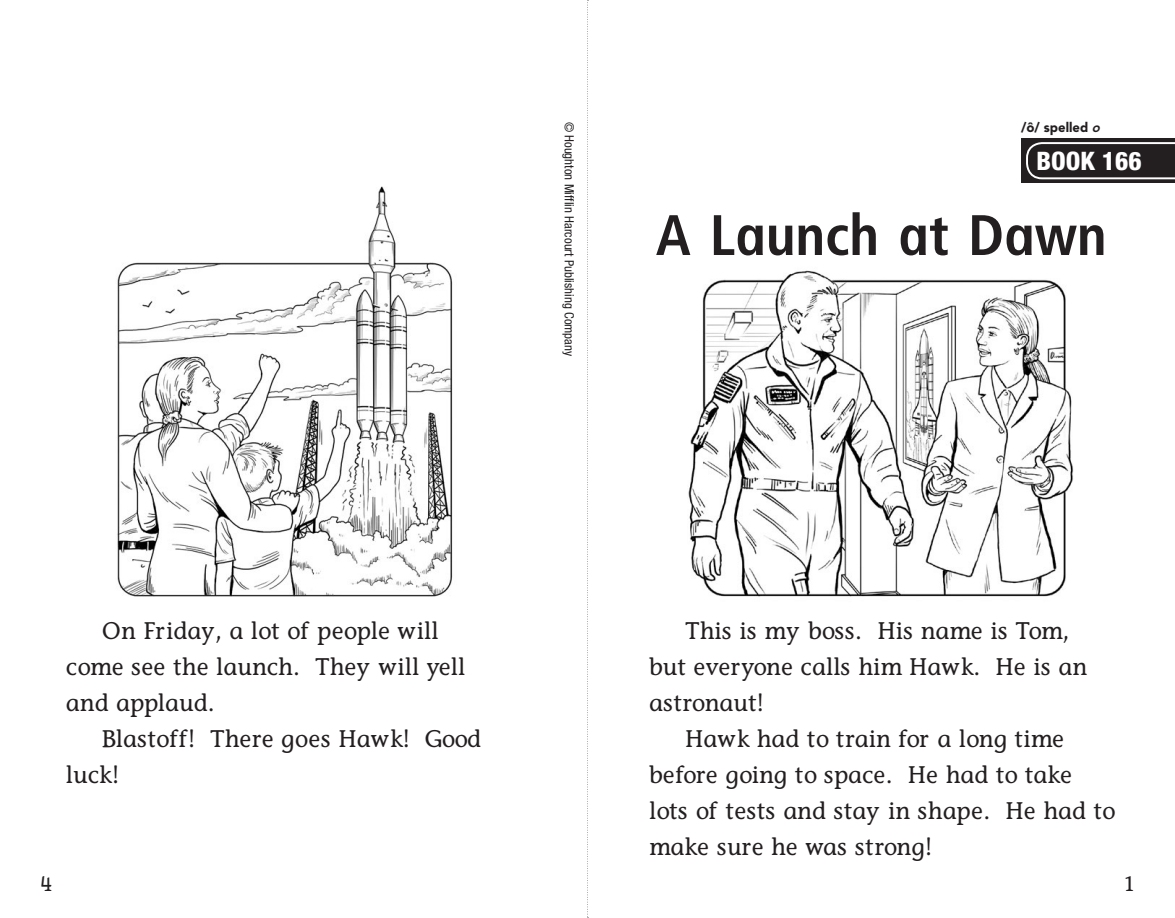
<style>
.page{position:relative;width:1175px;height:918px;background:#fff}
.page>*{position:absolute;margin:0;border:0;box-sizing:border-box;transform-origin:0 0}
.t1{font:700 57px "Frutiger Primary HMH Cn";color:#231f20}
.t2{font:800 condensed 25.5px "Helvetica Neue LT Std";color:#fff}
.t3{font:24px/36px "Stone Informal Primary HMH";color:#231f20}
.t4{font:21px "Stone Informal Primary HMH";color:#231f20}
.t5{font:900 13.5px "Avenir Primary HMH";color:#231f20}
.t6{font:condensed 12.75px "Helvetica Neue LT Std";color:#231f20}
.s1{font-weight:700;font-style:italic}
</style>
<div class="page">
<div style="left:1021px;top:138px;width:153px;height:45px;background:#231f20"></div>
<svg style="left:1026px;top:142px;width:148px;height:37px"></svg>
<img style="left:117px;top:186px;width:336px;height:411px">
<img style="left:688px;top:270px;width:385px;height:327px">
<svg style="left:587px;top:0;width:1px;height:918px"></svg>
<p class="t6" style="left:577px;top:122px;width:236px;rotate:90deg">© Houghton Mifflin Harcourt Publishing Company</p>
<p class="t5" style="left:1021px;top:119px;width:81px">/ô/ spelled <span class="s1">o</span></p>
<p class="t2" style="left:1036px;top:145px;width:106px">BOOK 166</p>
<h1 class="t1" style="left:656px;top:201px;width:452px">A Launch at Dawn</h1>
<p class="t3" style="left:66px;top:613px;width:401px;text-indent:36px">On Friday, a lot of people will come see the launch. They will yell and applaud.</p>
<p class="t3" style="left:66px;top:721px;width:417px;text-indent:36px">Blastoff! There goes Hawk! Good luck!</p>
<p class="t3" style="left:649px;top:613px;width:439px;text-indent:36px">This is my boss. His name is Tom, but everyone calls him Hawk. He is an astronaut!</p>
<p class="t3" style="left:649px;top:721px;width:467px;text-indent:36px">Hawk had to train for a long time before going to space. He had to take lots of tests and stay in shape. He had to make sure he was strong!</p>
<p class="t4" style="left:40px;top:871px;width:13px">4</p>
<p class="t4" style="left:1123px;top:871px;width:12px">1</p>
</div>
